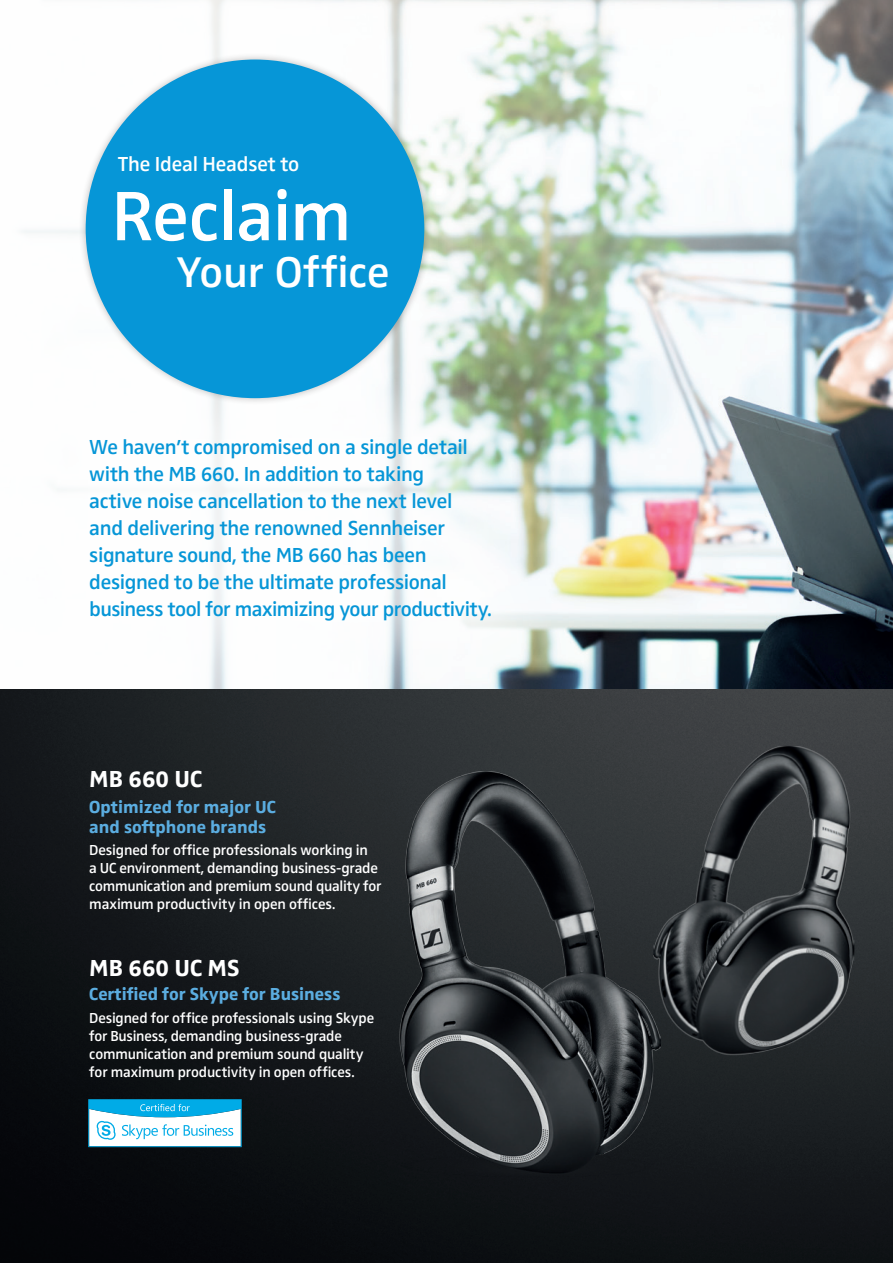
<style>
.page{position:relative;width:893px;height:1263px;background:#fff}
.page>*{position:absolute;margin:0;border:0;box-sizing:border-box;transform-origin:0 0}
.t1{font:600 72.3px "Sennheiser";letter-spacing:-.01em;color:#fff}
.t2{font:600 44.55px "Sennheiser";color:#fff}
.t3{font:700 24px "Sennheiser";color:#fff}
.t4{font:600 21px/27px "Sennheiser";letter-spacing:-.02em;color:#0696d7}
.t5{font:600 21px "Sennheiser";letter-spacing:-.01em;color:#fff}
.t6{font:700 18px/19.5px "Sennheiser";color:#5bade0}
.t7{font:600 15px/18px "Sennheiser";letter-spacing:-.01em;color:#fff}
</style>
<div class="page">
<img style="left:0;top:689px;width:893px;height:574px">
<img style="left:23px;top:0;width:870px;height:689px">
<div style="left:14px;top:363px;width:552px;height:333px;background:#fff;opacity:.59"></div>
<svg style="left:88px;top:1099px;width:154px;height:48px"></svg>
<div style="left:78px;top:52px;width:354px;height:354px;background:#231f20;opacity:.3"></div>
<div style="left:86px;top:60px;width:338px;height:338px;background:#0696d7;border-radius:50%"></div>
<img style="left:399px;top:771px;width:261px;height:407px">
<img style="left:652px;top:745px;width:204px;height:315px">
<h3 class="t5" style="left:118px;top:152px;width:183px">The Ideal Headset to</h3>
<h1 class="t1" style="left:112px;top:174px;width:241px">Reclaim</h1>
<h2 class="t2" style="left:177px;top:247px;width:215px">Your Office</h2>
<p class="t4" style="left:89px;top:433px;width:404px">We haven’t compromised on a single detail with the MB 660. In addition to taking<br>active noise cancellation to the next level<br>and delivering the renowned Sennheiser signature sound, the MB 660 has been designed to be the ultimate professional business tool for maximizing your productivity.</p>
<h3 class="t3" style="left:89px;top:764px;width:114px">MB 660 UC</h3>
<p class="t6" style="left:89px;top:797px;width:188px">Optimized for major UC and softphone brands</p>
<p class="t7" style="left:89px;top:841px;width:294px">Designed for office professionals working in<br>a UC environment, demanding business-grade communication and premium sound quality for maximum productivity in open offices.</p>
<h3 class="t3" style="left:89px;top:954px;width:152px">MB 660 UC MS</h3>
<p class="t6" style="left:89px;top:984px;width:253px">Certified for Skype for Business</p>
<p class="t7" style="left:89px;top:1009px;width:286px">Designed for office professionals using Skype for Business, demanding business-grade communication and premium sound quality for maximum productivity in open offices.</p>
</div>
